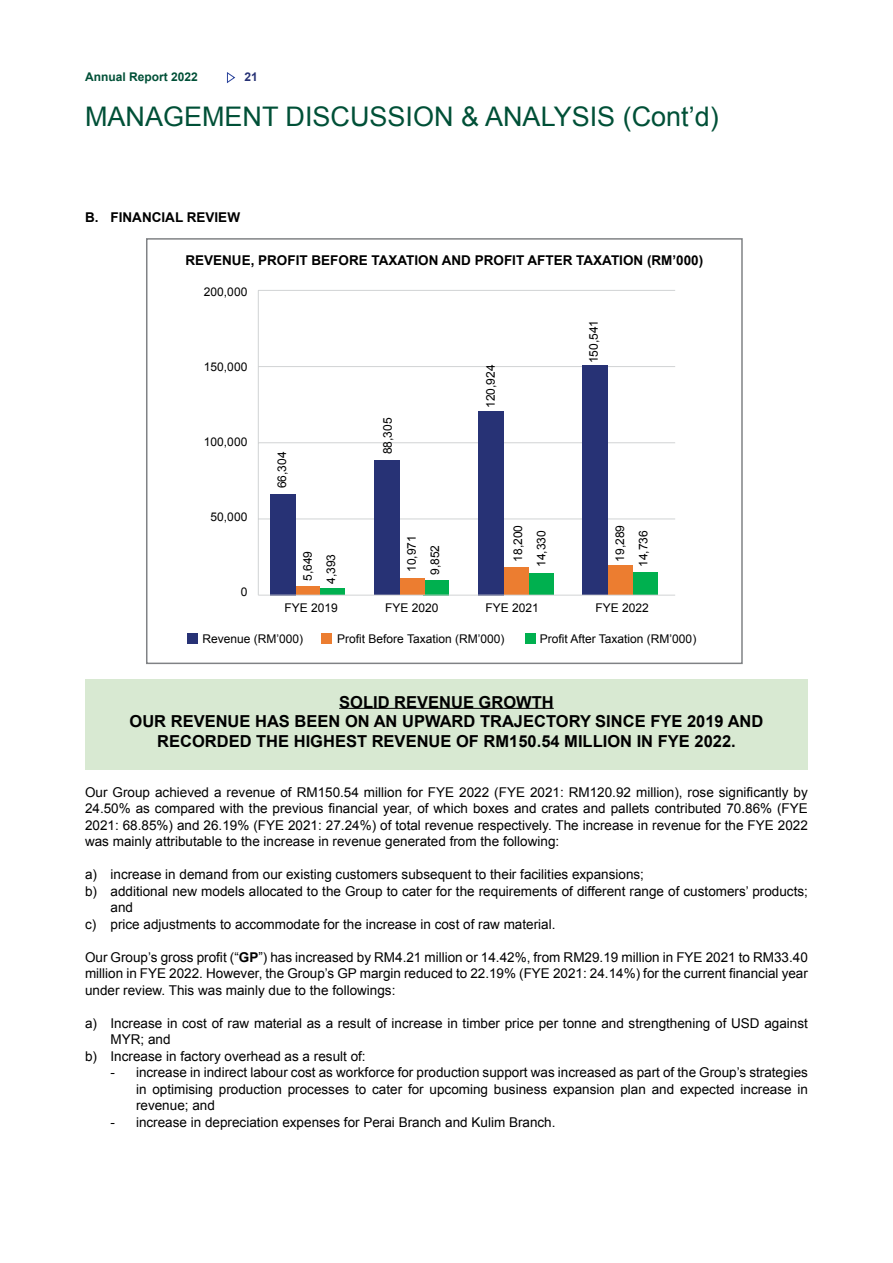
<style>
.page{position:relative;width:893px;height:1263px;background:#fff}
.page>*{position:absolute;margin:0;border:0;box-sizing:border-box;transform-origin:0 0}
.t1{font:27px "Arial";color:#005037}
.t2{font:700 16.5px/19.8px "Arial";color:#000;text-align:center}
.t3{font:13.5px/16.5px "Arial";color:#000;text-align:justify}
.t4{font:700 13.5px "Arial";color:#000}
.t5{font:12px/23.2px "Arial";color:#000}
.t6{font:700 12px "Arial";color:#005037}
.t7{font:700 12px "Arial";color:#273275}
.s1{font-weight:700}
</style>
<div class="page">
<svg style="left:227px;top:72px;width:8px;height:11px"></svg>
<div style="left:85px;top:679px;width:723px;height:91px;background:#d8e9d2"></div>
<hr style="left:339px;top:708px;width:215px;height:1px;background:#000">
<div style="left:146px;top:238px;width:597px;height:426px;border:2px solid #808285"></div>
<div style="left:187px;top:633px;width:11px;height:10px;background:#273275"></div>
<div style="left:322px;top:633px;width:10px;height:10px;background:#ec7d30"></div>
<div style="left:526px;top:633px;width:10px;height:10px;background:#00b04f"></div>
<hr style="left:258px;top:290px;width:1px;height:305px;background:#d1d3d4">
<hr style="left:258px;top:519px;width:417px;height:1px;background:#d1d3d4">
<hr style="left:258px;top:442px;width:417px;height:1px;background:#d1d3d4">
<hr style="left:258px;top:366px;width:417px;height:1px;background:#d1d3d4">
<hr style="left:258px;top:290px;width:417px;height:1px;background:#d1d3d4">
<div style="left:320px;top:588px;width:25px;height:7px;background:#00b04f"></div>
<div style="left:424px;top:580px;width:25px;height:15px;background:#00b04f"></div>
<div style="left:528px;top:573px;width:25px;height:22px;background:#00b04f"></div>
<div style="left:632px;top:573px;width:25px;height:22px;background:#00b04f"></div>
<div style="left:295px;top:586px;width:25px;height:9px;background:#ec7d30"></div>
<div style="left:399px;top:578px;width:25px;height:17px;background:#ec7d30"></div>
<div style="left:503px;top:567px;width:25px;height:28px;background:#ec7d30"></div>
<div style="left:607px;top:566px;width:25px;height:29px;background:#ec7d30"></div>
<div style="left:270px;top:494px;width:25px;height:101px;background:#273275"></div>
<div style="left:374px;top:461px;width:25px;height:134px;background:#273275"></div>
<div style="left:478px;top:411px;width:25px;height:184px;background:#273275"></div>
<div style="left:583px;top:366px;width:25px;height:229px;background:#273275"></div>
<hr style="left:258px;top:595px;width:417px;height:1px;background:#d1d3d4">
<p class="t6" style="left:85px;top:69px;width:114px">Annual Report 2022</p>
<p class="t7" style="left:244px;top:69px;width:15px">21</p>
<h1 class="t1" style="left:85px;top:99px;width:635px">MANAGEMENT DISCUSSION &amp; ANALYSIS (Cont’d)</h1>
<p class="t4" style="left:85px;top:209px;width:157px">B. FINANCIAL REVIEW</p>
<p class="t4" style="left:185px;top:251px;width:519px">REVENUE, PROFIT BEFORE TAXATION AND PROFIT AFTER TAXATION (RM’000)</p>
<p class="t5" style="left:204px;top:280px;width:45px">200,000</p>
<p class="t5" style="left:204px;top:355px;width:45px">150,000</p>
<p class="t5" style="left:204px;top:430px;width:45px">100,000</p>
<p class="t5" style="left:211px;top:505px;width:38px">50,000</p>
<p class="t5" style="left:241px;top:580px;width:8px">0</p>
<p class="t5" style="left:271px;top:488px;width:38px;rotate:-90deg">66,304</p>
<p class="t5" style="left:296px;top:584px;width:35px;rotate:-90deg">5,649<br>4,393</p>
<p class="t5" style="left:376px;top:454px;width:38px;rotate:-90deg">88,305</p>
<p class="t5" style="left:400px;top:575px;width:41px;rotate:-90deg">10,971<br>9,852</p>
<p class="t5" style="left:479px;top:408px;width:45px;rotate:-90deg">120,924</p>
<p class="t5" style="left:582px;top:363px;width:45px;rotate:-90deg">150,541</p>
<p class="t5" style="left:506px;top:567px;width:44px;text-align:center;rotate:-90deg">18,200<br>14,330</p>
<p class="t5" style="left:608px;top:567px;width:44px;text-align:center;rotate:-90deg">19,289<br>14,736</p>
<p class="t5" style="left:285px;top:596px;width:55px">FYE 2019</p>
<p class="t5" style="left:385px;top:596px;width:55px">FYE 2020</p>
<p class="t5" style="left:485px;top:596px;width:55px">FYE 2021</p>
<p class="t5" style="left:595px;top:596px;width:55px">FYE 2022</p>
<p class="t5" style="left:203px;top:627px;width:102px">Revenue (RM’000)</p>
<p class="t5" style="left:337px;top:627px;width:169px">Profit Before Taxation (RM’000)</p>
<p class="t5" style="left:540px;top:627px;width:158px">Profit After Taxation (RM’000)</p>
<p class="t2" style="left:130px;top:692px;width:635px">SOLID REVENUE GROWTH<br>OUR REVENUE HAS BEEN ON AN UPWARD TRAJECTORY SINCE FYE 2019 AND<br>RECORDED THE HIGHEST REVENUE OF RM150.54 MILLION IN FYE 2022.</p>
<p class="t3" style="left:85px;top:784px;width:724px">Our Group achieved a revenue of RM150.54 million for FYE 2022 (FYE 2021: RM120.92 million), rose significantly by 24.50% as compared with the previous financial year, of which boxes and crates and pallets contributed 70.86% (FYE 2021: 68.85%) and 26.19% (FYE 2021: 27.24%) of total revenue respectively. The increase in revenue for the FYE 2022 was mainly attributable to the increase in revenue generated from the following:</p>
<p class="t3" style="left:85px;top:866px;width:560px">a) increase in demand from our existing customers subsequent to their facilities expansions;</p>
<p class="t3" style="left:85px;top:883px;width:724px">b) additional new models allocated to the Group to cater for the requirements of different range of customers’ products;</p>
<p class="t3" style="left:111px;top:899px;width:24px">and</p>
<p class="t3" style="left:85px;top:916px;width:472px">c) price adjustments to accommodate for the increase in cost of raw material.</p>
<p class="t3" style="left:85px;top:949px;width:724px">Our Group’s gross profit (“<span class="s1">GP</span>”) has increased by RM4.21 million or 14.42%, from RM29.19 million in FYE 2021 to RM33.40 million in FYE 2022. However, the Group’s GP margin reduced to 22.19% (FYE 2021: 24.14%) for the current financial year under review. This was mainly due to the followings:</p>
<p class="t3" style="left:85px;top:1015px;width:724px">a) Increase in cost of raw material as a result of increase in timber price per tonne and strengthening of USD against</p>
<p class="t3" style="left:111px;top:1031px;width:62px">MYR; and</p>
<p class="t3" style="left:85px;top:1048px;width:282px">b) Increase in factory overhead as a result of:</p>
<p class="t3" style="left:136px;top:1064px;width:673px;text-indent:-26px">- increase in indirect labour cost as workforce for production support was increased as part of the Group’s strategies in optimising production processes to cater for upcoming business expansion plan and expected increase in revenue; and</p>
<p class="t3" style="left:111px;top:1114px;width:446px">- increase in depreciation expenses for Perai Branch and Kulim Branch.</p>
</div>
